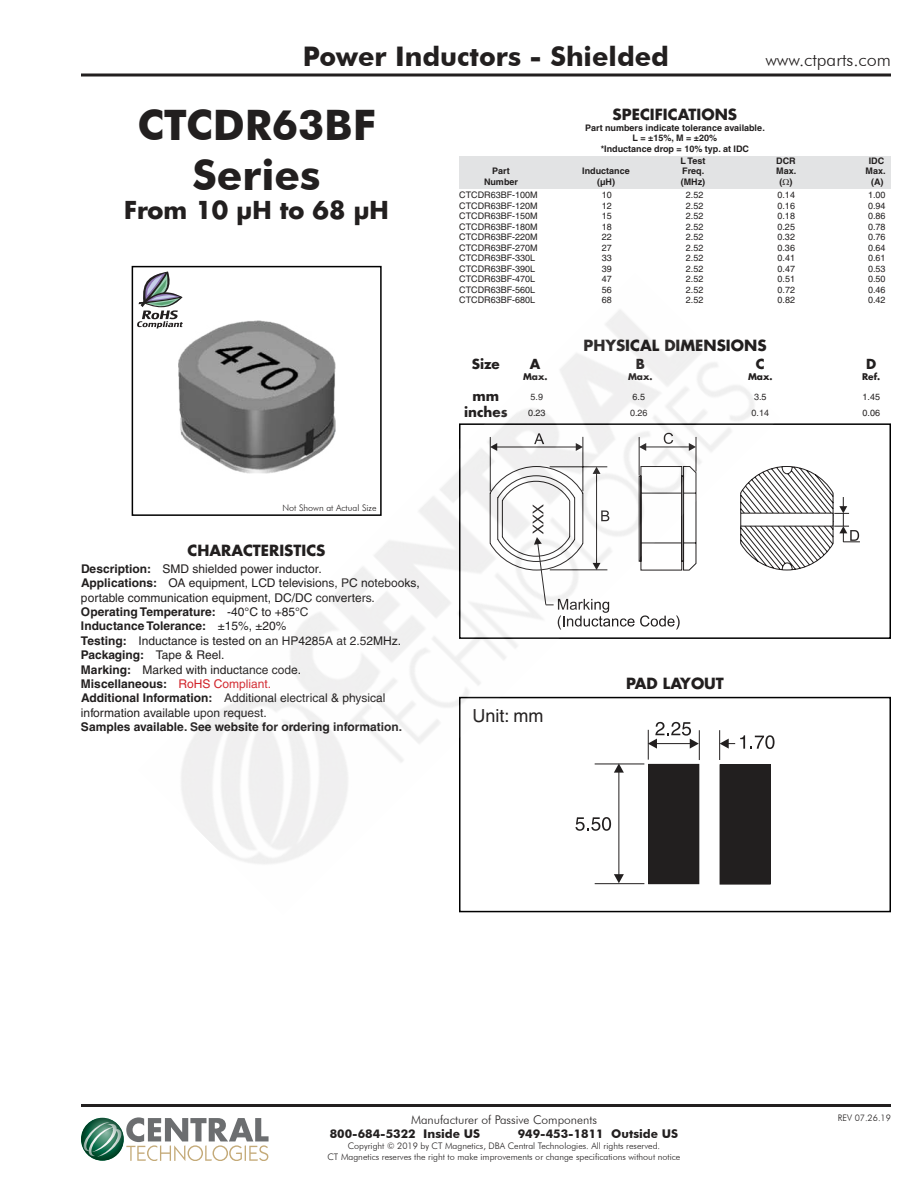
<style>
.page{position:relative;width:918px;height:1188px;background:#fff}
.page>*{position:absolute;margin:0;border:0;box-sizing:border-box;transform-origin:0 0}
.t1{font:700 42px/50.4px "Futura BT";color:#221f1f;text-align:center}
.t2{font:700 27px "Futura BT";color:#221f1f}
.t3{font:700 24px "Futura";color:#221f1f}
.t4{font:300 18px "Futura BT";color:#221f1f}
.t5{font:18px "Helvetica";color:#221f1f}
.t6{font:700 15px "Futura";color:#221f1f}
.t7{font:700 13.5px/16.2px "Futura";color:#221f1f;text-align:center}
.t8{font:12px/14.4px "Helvetica";color:#221f1f}
.t9{font:700 12px "Helvetica";color:#221f1f}
.t10{font:700 12px "Futura BT";color:#221f1f}
.t11{font:300 12px "Futura BT";color:#221f1f}
.t12{font:9px "Helvetica";color:#221f1f}
.t13{font:300 9px/10.8px "Futura BT";color:#221f1f;text-align:center}
.t14{font:700 9px "Helvetica";color:#221f1f}
.t15{font:700 9px "Futura";color:#221f1f}
.s1{font-weight:700}
.s2{color:#d12229}
</style>
<div class="page">
<hr style="left:81px;top:1104px;width:810px;height:3px;background:#221f1f">
<hr style="left:81px;top:73px;width:810px;height:3px;background:#221f1f">
<img style="left:81px;top:1133px;width:1px;height:13px">
<svg style="left:82px;top:1117px;width:186px;height:44px"></svg>
<div style="left:459px;top:157px;width:432px;height:32px;background:#e2e3e4"></div>
<div style="left:132px;top:266px;width:250px;height:250px;border:2px solid #000"></div>
<svg style="left:137px;top:272px;width:32px;height:55px"></svg>
<svg style="left:780px;top:466px;width:80px;height:105px"></svg>
<img style="left:138px;top:273px;width:642px;height:640px">
<h2 class="t2" style="left:303px;top:40px;width:368px">Power Inductors - Shielded</h2>
<h3 class="t4" style="left:765px;top:52px;width:127px">www.ctparts.com</h3>
<h1 class="t1" style="left:137px;top:100px;width:240px">CTCDR63BF<br>Series</h1>
<h3 class="t3" style="left:124px;top:199px;width:266px">From 10 µH to 68 µH</h3>
<p class="t6" style="left:613px;top:107px;width:126px">SPECIFICATIONS</p>
<p class="t14" style="left:585px;top:124px;width:181px">Part numbers indicate tolerance available.</p>
<p class="t14" style="left:633px;top:135px;width:86px">L = ±15%, M = ±20%</p>
<p class="t14" style="left:601px;top:146px;width:150px">*Inductance drop = 10% typ. at IDC</p>
<p class="t14" style="left:680px;top:157px;width:27px">L Test</p>
<p class="t14" style="left:776px;top:157px;width:21px">DCR</p>
<p class="t14" style="left:869px;top:157px;width:17px">IDC</p>
<p class="t14" style="left:492px;top:168px;width:19px">Part</p>
<p class="t14" style="left:582px;top:168px;width:49px">Inductance</p>
<p class="t14" style="left:682px;top:168px;width:24px">Freq.</p>
<p class="t14" style="left:776px;top:168px;width:22px">Max.</p>
<p class="t14" style="left:866px;top:168px;width:22px">Max.</p>
<p class="t14" style="left:484px;top:178px;width:36px">Number</p>
<p class="t14" style="left:597px;top:178px;width:19px">(µH)</p>
<p class="t14" style="left:681px;top:178px;width:26px">(MHz)</p>
<p class="t14" style="left:780px;top:178px;width:14px">( )</p>
<p class="t14" style="left:871px;top:178px;width:14px">(A)</p>
<p class="t12" style="left:459px;top:192px;width:80px">CTCDR63BF-100M</p>
<p class="t12" style="left:602px;top:192px;width:12px">10</p>
<p class="t12" style="left:686px;top:192px;width:19px">2.52</p>
<p class="t12" style="left:777px;top:192px;width:19px">0.14</p>
<p class="t12" style="left:868px;top:192px;width:19px">1.00</p>
<p class="t12" style="left:459px;top:202px;width:80px">CTCDR63BF-120M</p>
<p class="t12" style="left:602px;top:202px;width:12px">12</p>
<p class="t12" style="left:686px;top:202px;width:19px">2.52</p>
<p class="t12" style="left:777px;top:202px;width:19px">0.16</p>
<p class="t12" style="left:868px;top:202px;width:19px">0.94</p>
<p class="t12" style="left:459px;top:213px;width:80px">CTCDR63BF-150M</p>
<p class="t12" style="left:602px;top:213px;width:12px">15</p>
<p class="t12" style="left:686px;top:213px;width:19px">2.52</p>
<p class="t12" style="left:777px;top:213px;width:19px">0.18</p>
<p class="t12" style="left:868px;top:213px;width:19px">0.86</p>
<p class="t12" style="left:459px;top:223px;width:80px">CTCDR63BF-180M</p>
<p class="t12" style="left:602px;top:223px;width:12px">18</p>
<p class="t12" style="left:686px;top:223px;width:19px">2.52</p>
<p class="t12" style="left:777px;top:223px;width:19px">0.25</p>
<p class="t12" style="left:868px;top:223px;width:19px">0.78</p>
<p class="t12" style="left:459px;top:234px;width:80px">CTCDR63BF-220M</p>
<p class="t12" style="left:602px;top:234px;width:12px">22</p>
<p class="t12" style="left:686px;top:234px;width:19px">2.52</p>
<p class="t12" style="left:777px;top:234px;width:19px">0.32</p>
<p class="t12" style="left:868px;top:234px;width:19px">0.76</p>
<p class="t12" style="left:459px;top:244px;width:80px">CTCDR63BF-270M</p>
<p class="t12" style="left:602px;top:244px;width:12px">27</p>
<p class="t12" style="left:686px;top:244px;width:19px">2.52</p>
<p class="t12" style="left:777px;top:244px;width:19px">0.36</p>
<p class="t12" style="left:868px;top:244px;width:19px">0.64</p>
<p class="t12" style="left:459px;top:255px;width:78px">CTCDR63BF-330L</p>
<p class="t12" style="left:602px;top:255px;width:12px">33</p>
<p class="t12" style="left:686px;top:255px;width:19px">2.52</p>
<p class="t12" style="left:777px;top:255px;width:19px">0.41</p>
<p class="t12" style="left:868px;top:255px;width:19px">0.61</p>
<p class="t12" style="left:459px;top:265px;width:78px">CTCDR63BF-390L</p>
<p class="t12" style="left:602px;top:265px;width:12px">39</p>
<p class="t12" style="left:686px;top:265px;width:19px">2.52</p>
<p class="t12" style="left:777px;top:265px;width:19px">0.47</p>
<p class="t12" style="left:868px;top:265px;width:19px">0.53</p>
<p class="t12" style="left:459px;top:276px;width:78px">CTCDR63BF-470L</p>
<p class="t12" style="left:602px;top:276px;width:12px">47</p>
<p class="t12" style="left:686px;top:276px;width:19px">2.52</p>
<p class="t12" style="left:777px;top:276px;width:19px">0.51</p>
<p class="t12" style="left:868px;top:276px;width:19px">0.50</p>
<p class="t12" style="left:459px;top:286px;width:78px">CTCDR63BF-560L</p>
<p class="t12" style="left:602px;top:286px;width:12px">56</p>
<p class="t12" style="left:686px;top:286px;width:19px">2.52</p>
<p class="t12" style="left:777px;top:286px;width:19px">0.72</p>
<p class="t12" style="left:868px;top:286px;width:19px">0.46</p>
<p class="t12" style="left:459px;top:297px;width:78px">CTCDR63BF-680L</p>
<p class="t12" style="left:602px;top:297px;width:12px">68</p>
<p class="t12" style="left:686px;top:297px;width:19px">2.52</p>
<p class="t12" style="left:777px;top:297px;width:19px">0.82</p>
<p class="t12" style="left:868px;top:297px;width:19px">0.42</p>
<p class="t13" style="left:283px;top:503px;width:95px">Not Shown at Actual Size</p>
<p class="t6" style="left:187px;top:543px;width:140px">CHARACTERISTICS</p>
<p class="t8" style="left:81px;top:562px;width:340px"><span class="s1">Description:</span> SMD shielded power inductor.<br><span class="s1">Applications:</span> OA equipment, LCD televisions, PC notebooks, portable communication equipment, DC/DC converters.<br><span class="s1">Operating Temperature:</span> -40°C to +85°C<br><span class="s1">Inductance Tolerance:</span> ±15%, ±20%<br><span class="s1">Testing:</span> Inductance is tested on an HP4285A at 2.52MHz.<br><span class="s1">Packaging:</span> Tape &amp; Reel.<br><span class="s1">Marking:</span> Marked with inductance code.<br><span class="s1">Miscellaneous:</span> <span class="s2">RoHS Compliant.<br></span><span class="s1">Additional Information:</span> Additional electrical &amp; physical information available upon request.</p>
<p class="t9" style="left:81px;top:722px;width:323px">Samples available. See website for ordering information.</p>
<p class="t7" style="left:472px;top:357px;width:30px">Size</p>
<p class="t7" style="left:464px;top:389px;width:45px">mm inches</p>
<p class="t6" style="left:583px;top:338px;width:185px">PHYSICAL DIMENSIONS</p>
<p class="t7" style="left:530px;top:357px;width:12px">A</p>
<p class="t7" style="left:636px;top:357px;width:11px">B</p>
<p class="t7" style="left:756px;top:357px;width:10px">C</p>
<p class="t7" style="left:866px;top:357px;width:12px">D</p>
<p class="t15" style="left:523px;top:372px;width:26px">Max.</p>
<p class="t15" style="left:628px;top:372px;width:26px">Max.</p>
<p class="t15" style="left:748px;top:372px;width:26px">Max.</p>
<p class="t15" style="left:862px;top:372px;width:20px">Ref.</p>
<p class="t12" style="left:531px;top:394px;width:14px">5.9</p>
<p class="t12" style="left:633px;top:394px;width:14px">6.5</p>
<p class="t12" style="left:754px;top:394px;width:14px">3.5</p>
<p class="t12" style="left:862px;top:394px;width:19px">1.45</p>
<p class="t12" style="left:528px;top:410px;width:19px">0.23</p>
<p class="t12" style="left:630px;top:410px;width:19px">0.26</p>
<p class="t12" style="left:752px;top:410px;width:19px">0.14</p>
<p class="t12" style="left:862px;top:410px;width:19px">0.06</p>
<p class="t6" style="left:626px;top:677px;width:99px">PAD LAYOUT</p>
<h3 class="t5" style="left:472px;top:709px;width:73px">Unit: mm</h3>
<p class="t11" style="left:411px;top:1114px;width:187px">Manufacturer of Passive Components</p>
<p class="t10" style="left:330px;top:1127px;width:152px">800-684-5322 Inside US</p>
<p class="t10" style="left:518px;top:1127px;width:162px">949-453-1811 Outside US</p>
<p class="t13" style="left:328px;top:1141px;width:354px">Copyright © 2019 by CT Magnetics, DBA Central Technologies. All rights reserved.<br>CT Magnetics reserves the right to make improvements or change specifications without notice</p>
<p class="t13" style="left:838px;top:1113px;width:55px">REV 07.26.19</p>
</div>
